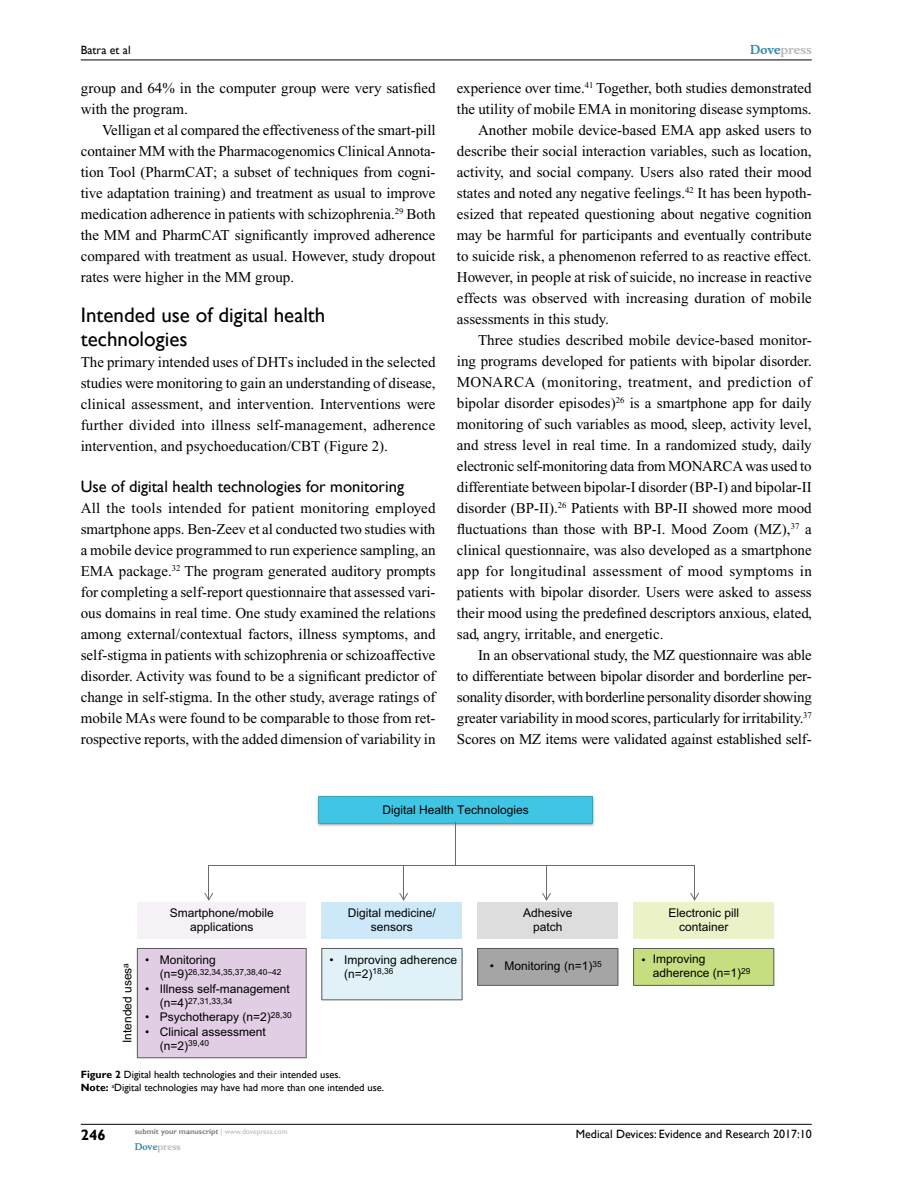
<style>
.page{position:relative;width:918px;height:1188px;background:#fff}
.page>*{position:absolute;margin:0;border:0;box-sizing:border-box;transform-origin:0 0}
.t1{font:21px/24px "Gill Sans";color:#000}
.t2{font:16.5px "Gill Sans";color:#000}
.t3{font:15px/21px "Times New Roman";color:#000;text-align:justify}
.t4{font:15px "Times New Roman";letter-spacing:.025em;color:#000}
.t5{font:700 15px "Gill Sans";color:#000}
.t6{font:12px/14.4px "Arial";color:#000;text-align:center}
.t7{font:12px "Gill Sans";color:#000}
.t8{font:700 12px "Musee";color:#b8babc}
.t9{font:10.5px/13.5px "Gill Sans";color:#000}
.t10{font:700 9px "Musee";color:#b8babc}
.t11{font:8.4px "Arial";color:#000}
.t12{font:700 7.5px "Gill Sans";color:#808285}
.s1{color:#3785ad}
.s2{font-size:12px}
.s3{font-weight:700}
.s4{font-weight:400;color:#b8babc}
</style>
<div class="page">
<hr style="left:81px;top:1124px;width:731px;height:1px;background:#000">
<hr style="left:81px;top:60px;width:731px;height:1px;background:#000">
<img style="left:317px;top:795px;width:278px;height:32px">
<hr style="left:209px;top:865px;width:486px;height:1px;background:#6b6a6d">
<hr style="left:208px;top:866px;width:1px;height:34px;background:#6b6a6d">
<svg style="left:204px;top:893px;width:9px;height:8px"></svg>
<hr style="left:403px;top:866px;width:1px;height:34px;background:#6b6a6d">
<svg style="left:399px;top:893px;width:9px;height:8px"></svg>
<hr style="left:546px;top:866px;width:1px;height:34px;background:#6b6a6d">
<svg style="left:542px;top:893px;width:9px;height:8px"></svg>
<div style="left:137px;top:902px;width:169px;height:37px;background:#f6f0f7"></div>
<div style="left:322px;top:902px;width:140px;height:37px;background:#cde9f9"></div>
<div style="left:478px;top:902px;width:140px;height:37px;background:#dedddd"></div>
<div style="left:137px;top:948px;width:170px;height:110px;background:#e1cde4"></div>
<div style="left:321px;top:948px;width:142px;height:52px;background:#e0f2f7"></div>
<svg style="left:477px;top:948px;width:141px;height:38px;background:#a1a0a0"></svg>
<hr style="left:694px;top:866px;width:1px;height:34px;background:#6b6a6d">
<svg style="left:690px;top:893px;width:9px;height:8px"></svg>
<div style="left:634px;top:902px;width:140px;height:37px;background:#ecf2c8"></div>
<svg style="left:633px;top:948px;width:141px;height:38px;background:#bfd57d"></svg>
<hr style="left:455px;top:823px;width:1px;height:43px;background:#6b6a6d">
<p class="t7" style="left:81px;top:43px;width:51px">Batra et al</p>
<p class="t3" style="left:81px;top:77px;width:356px">group and 64% in the computer group were very satisfied with the program.</p>
<p class="t3" style="left:81px;top:119px;width:356px;text-indent:21px">Velligan et al compared the effectiveness of the smart-pill container MM with the Pharmacogenomics Clinical Annota&shy;tion Tool (PharmCAT; a subset of techniques from cogni&shy;tive adaptation training) and treatment as usual to improve medication adherence in patients with schizophrenia.<sup>29</sup> Both the MM and PharmCAT significantly improved adherence compared with treatment as usual. However, study dropout rates were higher in the MM group.</p>
<h1 class="t1" style="left:81px;top:303px;width:246px">Intended use of digital health technologies</h1>
<p class="t3" style="left:81px;top:352px;width:356px">The primary intended uses of DHTs included in the selected studies were monitoring to gain an understanding of disease, clinical assessment, and intervention. Interventions were further divided into illness self-management, adherence intervention, and psychoeducation/CBT (Figure 2).</p>
<p class="t2" style="left:81px;top:476px;width:325px">Use of digital health technologies for monitoring</p>
<p class="t3" style="left:81px;top:497px;width:356px">All the tools intended for patient monitoring employed smartphone apps. Ben-Zeev et al conducted two studies with a mobile device programmed to run experience sampling, an EMA package.<sup>32</sup> The program generated auditory prompts for completing a self-report questionnaire that assessed vari&shy;ous domains in real time. One study examined the relations among external/contextual factors, illness symptoms, and self-stigma in patients with schizophrenia or schizoaffective disorder. Activity was found to be a significant predictor of change in self-stigma. In the other study, average ratings of mobile MAs were found to be comparable to those from ret&shy;rospective reports, with the added dimension of variability in</p>
<p class="t8" style="left:750px;top:43px;width:63px"><span class="s1">Dove</span>press</p>
<p class="t3" style="left:457px;top:77px;width:356px">experience over time.<sup>41</sup> Together, both studies demonstrated</p>
<p class="t3" style="left:457px;top:98px;width:356px">the utility of mobile EMA in monitoring disease symptoms.</p>
<p class="t3" style="left:478px;top:119px;width:335px">Another mobile device-based EMA app asked users to</p>
<p class="t3" style="left:457px;top:140px;width:356px">describe their social interaction variables, such as location,</p>
<p class="t3" style="left:457px;top:161px;width:356px">activity, and social company. Users also rated their mood</p>
<p class="t3" style="left:457px;top:182px;width:356px">states and noted any negative feelings.<sup>42</sup> It has been hypoth-</p>
<p class="t3" style="left:457px;top:203px;width:356px">esized that repeated questioning about negative cognition</p>
<p class="t3" style="left:457px;top:224px;width:356px">may be harmful for participants and eventually contribute</p>
<p class="t3" style="left:457px;top:245px;width:356px">to suicide risk, a phenomenon referred to as reactive effect.</p>
<p class="t3" style="left:457px;top:266px;width:356px">However, in people at risk of suicide, no increase in reactive</p>
<p class="t3" style="left:457px;top:287px;width:357px">effects was observed with increasing duration of mobile</p>
<p class="t3" style="left:457px;top:308px;width:154px">assessments in this study.</p>
<p class="t3" style="left:478px;top:329px;width:335px">Three studies described mobile device-based monitor-</p>
<p class="t3" style="left:457px;top:350px;width:356px">ing programs developed for patients with bipolar disorder.</p>
<p class="t4" style="left:457px;top:373px;width:356px">MONARCA (monitoring, treatment, and prediction of</p>
<p class="t3" style="left:457px;top:392px;width:356px">bipolar disorder episodes)<sup>26</sup> is a smartphone app for daily</p>
<p class="t3" style="left:457px;top:413px;width:356px">monitoring of such variables as mood, sleep, activity level,</p>
<p class="t3" style="left:457px;top:434px;width:356px">and stress level in real time. In a randomized study, daily</p>
<p class="t3" style="left:457px;top:455px;width:356px">electronic self-monitoring data from MONARCA was used to</p>
<p class="t3" style="left:457px;top:476px;width:356px">differentiate between bipolar-I disorder (BP-I) and bipolar-II</p>
<p class="t3" style="left:457px;top:497px;width:356px">disorder (BP-II).<sup>26</sup> Patients with BP-II showed more mood</p>
<p class="t3" style="left:457px;top:518px;width:356px">fluctuations than those with BP-I. Mood Zoom (MZ),<sup>37</sup> a</p>
<p class="t3" style="left:457px;top:539px;width:356px">clinical questionnaire, was also developed as a smartphone</p>
<p class="t4" style="left:457px;top:562px;width:356px">app for longitudinal assessment of mood symptoms in</p>
<p class="t3" style="left:457px;top:581px;width:356px">patients with bipolar disorder. Users were asked to assess</p>
<p class="t3" style="left:457px;top:602px;width:356px">their mood using the predefined descriptors anxious, elated,</p>
<p class="t3" style="left:457px;top:623px;width:208px">sad, angry, irritable, and energetic.</p>
<p class="t3" style="left:478px;top:644px;width:335px">In an observational study, the MZ questionnaire was able</p>
<p class="t3" style="left:457px;top:665px;width:356px">to differentiate between bipolar disorder and borderline per-</p>
<p class="t3" style="left:457px;top:686px;width:356px">sonality disorder, with borderline personality disorder showing</p>
<p class="t3" style="left:457px;top:707px;width:356px">greater variability in mood scores, particularly for irritability.<sup>37</sup></p>
<p class="t3" style="left:457px;top:728px;width:356px">Scores on MZ items were validated against established self-</p>
<p class="t6" style="left:383px;top:802px;width:148px">Digital Health Technologies</p>
<p class="t6" style="left:170px;top:905px;width:106px">Smartphone/mobile applications</p>
<p class="t6" style="left:348px;top:905px;width:90px">Digital medicine/ sensors</p>
<p class="t6" style="left:523px;top:905px;width:51px">Adhesive patch</p>
<p class="t6" style="left:145px;top:952px;width:72px">• Monitoring</p>
<p class="t11" style="left:160px;top:967px;width:123px"><span class="s2">(n=9)</span>26,32,34,35,37,38,40–42</p>
<p class="t6" style="left:145px;top:981px;width:146px">• Illness self-management</p>
<p class="t11" style="left:160px;top:995px;width:74px"><span class="s2">(n=4)</span>27,31,33,34</p>
<p class="t6" style="left:145px;top:1010px;width:148px">• Psychotherapy (n=2)<sup>28,30</sup></p>
<p class="t6" style="left:160px;top:1024px;width:108px;text-align:left;text-indent:-15px">• Clinical assessment (n=2)<sup>39,40</sup></p>
<p class="t6" style="left:344px;top:952px;width:114px;text-align:left;text-indent:-15px">• Improving adherence (n=2)<sup>18,36</sup></p>
<p class="t6" style="left:490px;top:959px;width:113px">• Monitoring (n=1)<sup>35</sup></p>
<p class="t6" style="left:120px;top:1043px;width:82px;rotate:-90deg">Intended uses<sup>a</sup></p>
<p class="t9" style="left:81px;top:1067px;width:305px"><span class="s3">Figure 2</span> Digital health technologies and their intended uses.<br><span class="s3">Note:</span> <sup>a</sup>Digital technologies may have had more than one intended use.</p>
<p class="t6" style="left:668px;top:905px;width:72px">Electronic pill container</p>
<p class="t6" style="left:653px;top:951px;width:99px;text-align:left;text-indent:-11px">• Improving adherence (n=1)<sup>29</sup></p>
<p class="t5" style="left:81px;top:1126px;width:26px">246</p>
<p class="t12" style="left:135px;top:1127px;width:154px">submit your manuscript <span class="s4">| www.dovepress.com</span></p>
<p class="t10" style="left:135px;top:1141px;width:48px"><span class="s1">Dove</span>press</p>
<p class="t7" style="left:576px;top:1127px;width:237px">Medical Devices: Evidence and Research 2017:10</p>
</div>
